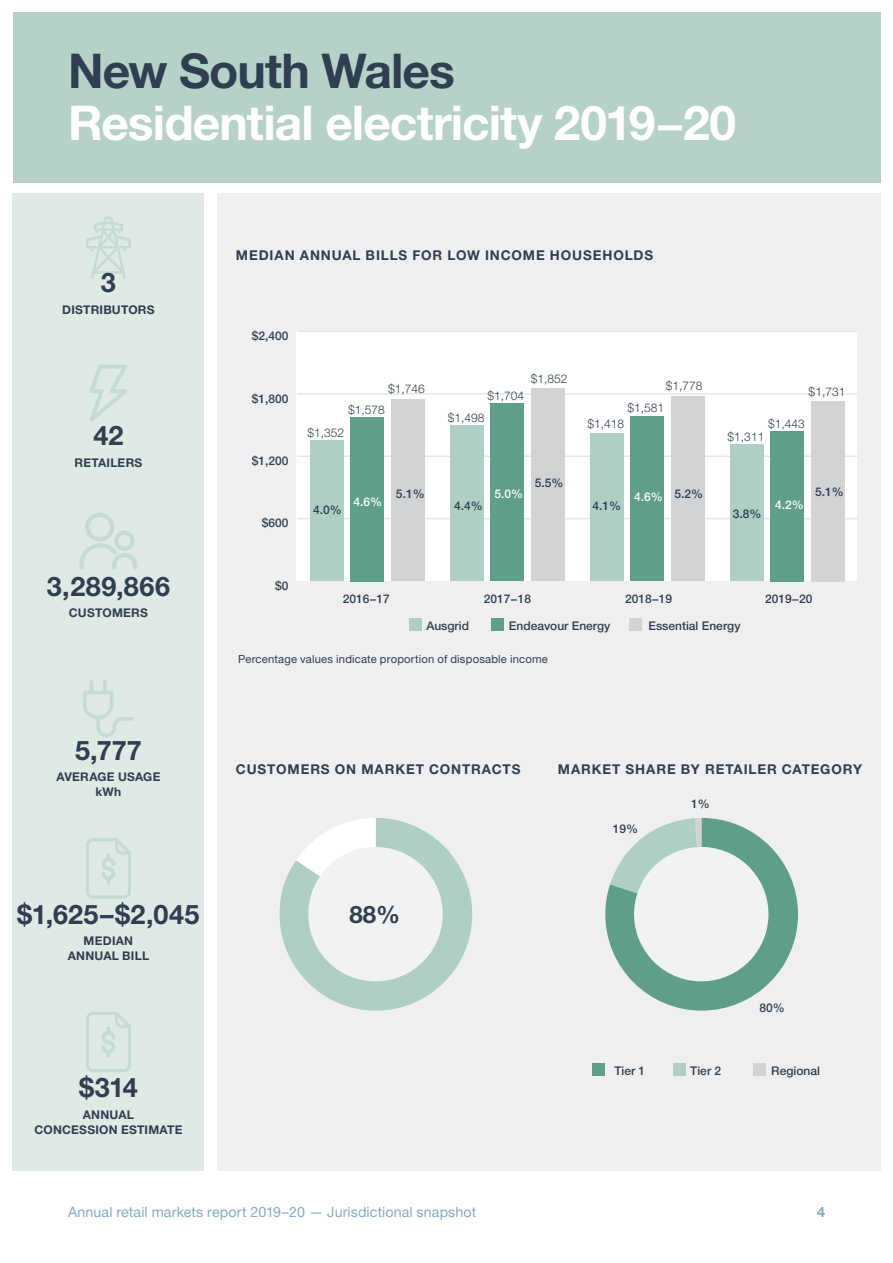
<style>
.page{position:relative;width:893px;height:1263px;background:#fff}
.page>*{position:absolute;margin:0;border:0;box-sizing:border-box;transform-origin:0 0}
.Chapter_heading_no_n{font:700 48px "Helvetica Neue LT Std";letter-spacing:-.02em;color:#fff}
.Chapter_heading_no_n-2{font:700 48px "Helvetica Neue LT Std";letter-spacing:-.02em;color:#2f3f51}
._01_body_text{font:700 27px "Helvetica Neue LT Std";letter-spacing:.015em;color:#2f3f51}
.t1{font:700 24px "Helvetica Neue LT Std";color:#303f51}
.t2{font:14.25px "Helvetica Neue LT Std";letter-spacing:.005em;color:#85acc3}
.t3{font:700 14.25px "Helvetica Neue LT Std";color:#85acc3}
.t4{font:700 13.5px "Helvetica Neue LT Std";letter-spacing:.065em;color:#2f3f51}
.t5{font:500 12px "Helvetica Neue LT Std";color:#303f51}
._01_body_text-2{font:700 12px/15px "Helvetica Neue LT Std";letter-spacing:.02em;color:#2f3f51;text-align:center}
.t6{font:300 12px "Helvetica Neue LT Std";color:#303f51}
.t7{font:500 12px "Helvetica Neue LT Std";color:#fff}
.t8{font:11.25px "Helvetica Neue LT Std";letter-spacing:.015em;color:#2f3f51}
</style>
<div class="page">
<div style="left:13px;top:192px;width:191px;height:978px;background:#dfeae5"></div>
<svg style="left:86px;top:217px;width:45px;height:61px"></svg>
<svg style="left:86px;top:1012px;width:45px;height:60px"></svg>
<svg style="left:86px;top:838px;width:45px;height:61px"></svg>
<svg style="left:90px;top:364px;width:37px;height:57px"></svg>
<svg style="left:83px;top:680px;width:51px;height:57px"></svg>
<div style="left:217px;top:192px;width:663px;height:978px;background:#efeff0"></div>
<div style="left:13px;top:13px;width:867px;height:170px;background:#b6d1c7"></div>
<svg style="left:79px;top:513px;width:58px;height:56px"></svg>
<div style="left:296px;top:331px;width:561px;height:250px;background:#fff"></div>
<hr style="left:297px;top:518px;width:560px;height:1px;background:#e6e6e6">
<hr style="left:297px;top:455px;width:560px;height:2px;background:#e6e6e6">
<hr style="left:297px;top:393px;width:560px;height:2px;background:#e6e6e6">
<hr style="left:297px;top:331px;width:560px;height:1px;background:#e6e6e6">
<div style="left:391px;top:399px;width:34px;height:182px;background:#d1d3d4"></div>
<div style="left:531px;top:388px;width:34px;height:193px;background:#d1d3d4"></div>
<div style="left:671px;top:396px;width:34px;height:185px;background:#d1d3d4"></div>
<div style="left:811px;top:401px;width:34px;height:180px;background:#d1d3d4"></div>
<div style="left:350px;top:417px;width:34px;height:164px;background:#5f9e88"></div>
<div style="left:490px;top:404px;width:34px;height:177px;background:#5f9e88"></div>
<div style="left:630px;top:417px;width:34px;height:164px;background:#5f9e88"></div>
<div style="left:770px;top:431px;width:34px;height:150px;background:#5f9e88"></div>
<div style="left:310px;top:440px;width:34px;height:141px;background:#afcec4"></div>
<div style="left:450px;top:425px;width:34px;height:156px;background:#afcec4"></div>
<div style="left:590px;top:434px;width:34px;height:147px;background:#afcec4"></div>
<div style="left:730px;top:445px;width:34px;height:136px;background:#afcec4"></div>
<div style="left:409px;top:618px;width:13px;height:13px;background:#afcec4"></div>
<div style="left:491px;top:618px;width:13px;height:13px;background:#5f9e88"></div>
<div style="left:629px;top:618px;width:13px;height:13px;background:#d1d3d4"></div>
<svg style="left:280px;top:818px;width:192px;height:193px"></svg>
<svg style="left:605px;top:818px;width:193px;height:193px"></svg>
<div style="left:592px;top:1063px;width:13px;height:13px;background:#5f9e88"></div>
<div style="left:673px;top:1063px;width:13px;height:13px;background:#afcec4"></div>
<div style="left:753px;top:1063px;width:13px;height:13px;background:#d1d3d4"></div>
<p class="Chapter_heading_no_n-2" style="left:68px;top:42px;width:388px">New South Wales</p>
<p class="Chapter_heading_no_n" style="left:68px;top:93px;width:670px">Residential electricity 2019−20</p>
<p class="_01_body_text" style="left:101px;top:266px;width:17px">3</p>
<p class="_01_body_text-2" style="left:62px;top:302px;width:94px">DISTRIBUTORS</p>
<p class="_01_body_text" style="left:93px;top:419px;width:31px">42</p>
<p class="_01_body_text-2" style="left:74px;top:454px;width:69px">RETAILERS</p>
<p class="_01_body_text" style="left:47px;top:570px;width:125px">3,289,866</p>
<p class="_01_body_text-2" style="left:69px;top:605px;width:81px">CUSTOMERS</p>
<p class="_01_body_text" style="left:75px;top:733px;width:68px">5,777</p>
<p class="_01_body_text-2" style="left:56px;top:769px;width:106px">AVERAGE USAGE kWh</p>
<p class="_01_body_text" style="left:17px;top:898px;width:184px">$1,625–$2,045</p>
<p class="_01_body_text-2" style="left:68px;top:933px;width:83px">MEDIAN<br>ANNUAL BILL</p>
<p class="_01_body_text" style="left:79px;top:1071px;width:60px">$314</p>
<p class="_01_body_text-2" style="left:34px;top:1106px;width:150px">ANNUAL<br>CONCESSION ESTIMATE</p>
<p class="t4" style="left:236px;top:247px;width:419px">MEDIAN ANNUAL BILLS FOR LOW INCOME HOUSEHOLDS</p>
<p class="t5" style="left:252px;top:329px;width:38px">$2,400</p>
<p class="t5" style="left:252px;top:391px;width:38px">$1,800</p>
<p class="t5" style="left:252px;top:454px;width:38px">$1,200</p>
<p class="t5" style="left:262px;top:516px;width:28px">$600</p>
<p class="t6" style="left:531px;top:371px;width:38px">$1,852</p>
<p class="t6" style="left:388px;top:381px;width:38px">$1,746</p>
<p class="t6" style="left:666px;top:378px;width:38px">$1,778</p>
<p class="t6" style="left:487px;top:388px;width:38px">$1,704</p>
<p class="t6" style="left:809px;top:384px;width:38px">$1,731</p>
<p class="t6" style="left:348px;top:402px;width:38px">$1,578</p>
<p class="t6" style="left:628px;top:401px;width:38px">$1,581</p>
<p class="t6" style="left:448px;top:410px;width:38px">$1,498</p>
<p class="t6" style="left:768px;top:416px;width:38px">$1,443</p>
<p class="t6" style="left:587px;top:416px;width:38px">$1,418</p>
<p class="t6" style="left:307px;top:425px;width:38px">$1,352</p>
<p class="t6" style="left:728px;top:430px;width:38px">$1,311</p>
<p class="t5" style="left:313px;top:503px;width:30px">4.0%</p>
<p class="t7" style="left:354px;top:494px;width:30px">4.6%</p>
<p class="t5" style="left:396px;top:486px;width:30px">5.1%</p>
<p class="t7" style="left:495px;top:486px;width:30px">5.0%</p>
<p class="t5" style="left:535px;top:476px;width:30px">5.5%</p>
<p class="t5" style="left:454px;top:498px;width:30px">4.4%</p>
<p class="t5" style="left:592px;top:498px;width:30px">4.1%</p>
<p class="t7" style="left:634px;top:490px;width:30px">4.6%</p>
<p class="t5" style="left:674px;top:486px;width:30px">5.2%</p>
<p class="t5" style="left:815px;top:485px;width:30px">5.1%</p>
<p class="t5" style="left:733px;top:506px;width:30px">3.8%</p>
<p class="t7" style="left:775px;top:498px;width:30px">4.2%</p>
<p class="t5" style="left:275px;top:578px;width:15px">$0</p>
<p class="t5" style="left:343px;top:591px;width:49px">2016−17</p>
<p class="t5" style="left:484px;top:591px;width:49px">2017−18</p>
<p class="t5" style="left:625px;top:591px;width:49px">2018−19</p>
<p class="t5" style="left:765px;top:591px;width:49px">2019−20</p>
<p class="t5" style="left:426px;top:618px;width:44px">Ausgrid</p>
<p class="t5" style="left:509px;top:618px;width:103px">Endeavour Energy</p>
<p class="t5" style="left:648px;top:618px;width:94px">Essential Energy</p>
<p class="t8" style="left:238px;top:652px;width:311px">Percentage values indicate proportion of disposable income</p>
<p class="t4" style="left:236px;top:760px;width:286px">CUSTOMERS ON MARKET CONTRACTS</p>
<p class="t1" style="left:349px;top:900px;width:52px">88%</p>
<p class="t4" style="left:558px;top:760px;width:306px">MARKET SHARE BY RETAILER CATEGORY</p>
<p class="t5" style="left:613px;top:822px;width:27px">19%</p>
<p class="t5" style="left:691px;top:797px;width:20px">1%</p>
<p class="t5" style="left:759px;top:1000px;width:27px">80%</p>
<p class="t5" style="left:614px;top:1063px;width:32px">Tier 1</p>
<p class="t5" style="left:690px;top:1063px;width:32px">Tier 2</p>
<p class="t5" style="left:771px;top:1063px;width:50px">Regional</p>
<p class="t2" style="left:68px;top:1203px;width:410px">Annual retail markets report 2019–20 — Jurisdictional snapshot</p>
<p class="t3" style="left:817px;top:1203px;width:9px">4</p>
</div>
